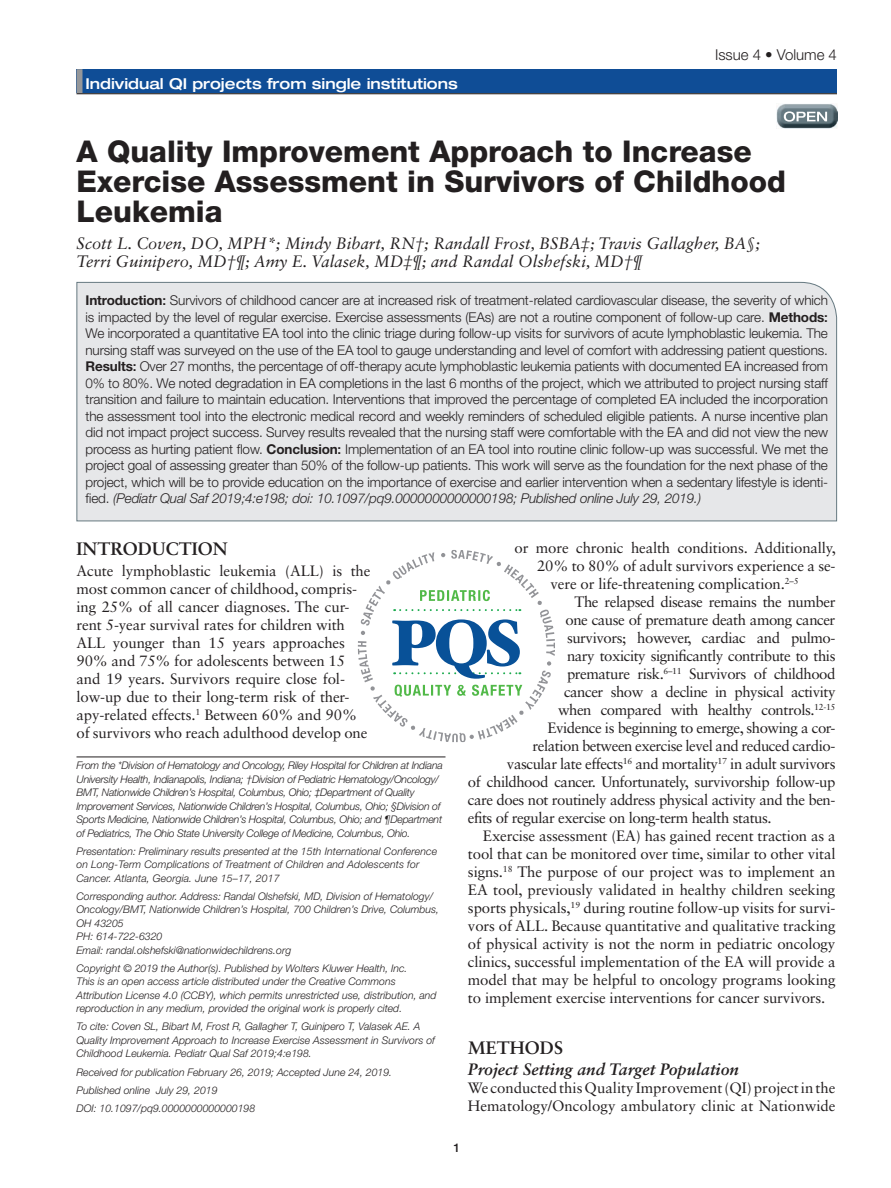
<style>
.page{position:relative;width:891px;height:1188px;background:#fff}
.page>*{position:absolute;margin:0;border:0;box-sizing:border-box;transform-origin:0 0}
.t1{font:800 30px/30px "Helvetica Neue LT Std";color:#231f20}
.t2{font:700 18px "Sabon LT Std";color:#231f20}
.t3{font:italic 16.5px/18px "Sabon LT Std";color:#231f20}
.t4{font:italic 700 16.5px "Sabon LT Std";color:#231f20}
.t5{font:15px/18px "Sabon LT Std";letter-spacing:-.01em;color:#231f20}
.t6{font:15px "Sabon LT Std";letter-spacing:-.03em;color:#231f20}
.t7{font:500 expanded 15px "Helvetica Neue LT Std";color:#fff}
.t8{font:300 15px "Helvetica Neue LT Std";color:#231f20}
.t9{font:300 13.5px/16.5px "Helvetica Neue LT Std";letter-spacing:-.01em;color:#231f20;text-align:justify}
.t10{font:500 12px "Helvetica Neue LT Std";color:#231f20}
.t11{font:italic 300 10.5px/13.5px "Helvetica Neue LT Std";color:#231f20}
.t12{font:italic 300 10.5px/13.5px "Helvetica Neue LT Std";letter-spacing:-.02em;color:#231f20}
.s1{font-weight:700}
.s2{font-weight:500}
.s3{font-style:italic}
</style>
<div class="page">
<img style="left:776px;top:104px;width:61px;height:25px">
<svg style="left:784px;top:111px;width:43px;height:11px"></svg>
<div style="left:76px;top:69px;width:761px;height:24px;background:#0f4d96"></div>
<div style="left:76px;top:69px;width:6px;height:24px;background:#95979a"></div>
<hr style="left:76px;top:93px;width:761px;height:1px;background:#231f20">
<svg style="left:358px;top:550px;width:197px;height:192px"></svg>
<div style="left:76px;top:282px;width:761px;height:240px;background:#e6e7e9"></div>
<hr style="left:76px;top:757px;width:370px;height:1px;background:#231f20">
<p class="t7" style="left:86px;top:74px;width:374px">Individual QI projects from single institutions</p>
<p class="t8" style="left:715px;top:46px;width:123px">Issue 4 • Volume 4</p>
<h1 class="t1" style="left:76px;top:136px;width:711px">A Quality Improvement Approach to Increase<br>Exercise Assessment in Survivors of Childhood<br>Leukemia</h1>
<p class="t3" style="left:76px;top:234px;width:685px">Scott L. Coven, DO, MPH*; Mindy Bibart, RN†; Randall Frost, BSBA‡; Travis Gallagher, BA§;<br>Terri Guinipero, MD†¶; Amy E. Valasek, MD‡¶; and Randal Olshefski, MD†¶</p>
<p class="t9" style="left:86px;top:292px;width:744px"><span class="s1">Introduction</span><span class="s2">:</span> Survivors of childhood cancer are at increased risk of treatment-related cardiovascular disease, the severity of which is impacted by the level of regular exercise. Exercise assessments (EAs) are not a routine component of follow-up care. <span class="s1">Methods</span><span class="s2">:<br></span>We incorporated a quantitative EA tool into the clinic triage during follow-up visits for survivors of acute lymphoblastic leukemia. The nursing staff was surveyed on the use of the EA tool to gauge understanding and level of comfort with addressing patient questions.<br><span class="s1">Results</span><span class="s2">:</span> Over 27 months, the percentage of off-therapy acute lymphoblastic leukemia patients with documented EA increased from 0% to 80%. We noted degradation in EA completions in the last 6 months of the project, which we attributed to project nursing staff transition and failure to maintain education. Interventions that improved the percentage of completed EA included the incorporation the assessment tool into the electronic medical record and weekly reminders of scheduled eligible patients. A nurse incentive plan did not impact project success. Survey results revealed that the nursing staff were comfortable with the EA and did not view the new process as hurting patient flow. <span class="s1">Conclusion</span><span class="s2">:</span> Implementation of an EA tool into routine clinic follow-up was successful. We met the project goal of assessing greater than 50% of the follow-up patients. This work will serve as the foundation for the next phase of the project, which will be to provide education on the importance of exercise and earlier intervention when a sedentary lifestyle is identi&shy;fied. <span class="s3">(Pediatr Qual Saf 2019;4:e198; doi: 10.1097/pq9.0000000000000198; Published online July 29, 2019.)</span></p>
<h2 class="t2" style="left:76px;top:537px;width:153px">INTRODUCTION</h2>
<p class="t5" style="left:76px;top:562px;width:296px">Acute lymphoblastic leukemia (ALL) is the most common cancer of childhood, compris&shy;ing 25% of all cancer diagnoses. The cur&shy;rent 5-year survival rates for children with ALL younger than 15 years approaches 90% and 75% for adolescents between 15 and 19 years. Survivors require close fol&shy;low-up due to their long-term risk of ther&shy;apy-related effects.<sup>1</sup> Between 60% and 90% of survivors who reach adulthood develop one</p>
<p class="t12" style="left:76px;top:759px;width:368px">From the *Division of Hematology and Oncology, Riley Hospital for Children at Indiana University Health, Indianapolis, Indiana; †Division of Pediatric Hematology/Oncology/ BMT, Nationwide Children’s Hospital, Columbus, Ohio; ‡Department of Quality Improvement Services, Nationwide Children’s Hospital, Columbus, Ohio; §Division of Sports Medicine, Nationwide Children’s Hospital, Columbus, Ohio; and ¶Department of Pediatrics, The Ohio State University College of Medicine, Columbus, Ohio.</p>
<p class="t11" style="left:76px;top:844px;width:362px">Presentation: Preliminary results presented at the 15th International Conference on Long-Term Complications of Treatment of Children and Adolescents for<br>Cancer. Atlanta, Georgia. June 15–17, 2017</p>
<p class="t11" style="left:76px;top:889px;width:364px">Corresponding author. Address: Randal Olshefski, MD, Division of Hematology/ Oncology/BMT, Nationwide Children’s Hospital, 700 Children’s Drive, Columbus, OH 43205<br>PH: 614-722-6320<br>Email: randal.olshefski@nationwidechildrens.org</p>
<p class="t11" style="left:76px;top:961px;width:362px">Copyright © 2019 the Author(s). Published by Wolters Kluwer Health, Inc.<br>This is an open access article distributed under the Creative Commons Attribution License 4.0 (CCBY), which permits unrestricted use, distribution, and reproduction in any medium, provided the original work is properly cited.</p>
<p class="t11" style="left:76px;top:1020px;width:360px">To cite: Coven SL, Bibart M, Frost R, Gallagher T, Guinipero T, Valasek AE. A<br>Quality Improvement Approach to Increase Exercise Assessment in Survivors of<br>Childhood Leukemia. Pediatr Qual Saf 2019;4:e198.</p>
<p class="t11" style="left:76px;top:1063px;width:317px;line-height:18px">Received for publication February 26, 2019; Accepted June 24, 2019.<br>Published online July 29, 2019<br>DOI: 10.1097/pq9.0000000000000198</p>
<p class="t5" style="left:515px;top:538px;width:323px">or more chronic health conditions. Additionally,</p>
<p class="t5" style="left:537px;top:556px;width:300px">20% to 80% of adult survivors experience a se-</p>
<p class="t5" style="left:551px;top:574px;width:250px">vere or life-threatening complication.<sup>2–5</sup></p>
<p class="t6" style="left:574px;top:592px;width:263px">The relapsed disease remains the number</p>
<p class="t6" style="left:566px;top:610px;width:271px">one cause of premature death among cancer</p>
<p class="t6" style="left:567px;top:628px;width:270px">survivors; however, cardiac and pulmo-</p>
<p class="t6" style="left:567px;top:646px;width:270px">nary toxicity significantly contribute to this</p>
<p class="t6" style="left:567px;top:664px;width:270px">premature risk.<sup>6–11</sup> Survivors of childhood</p>
<p class="t6" style="left:564px;top:682px;width:273px">cancer show a decline in physical activity</p>
<p class="t6" style="left:558px;top:700px;width:279px">when compared with healthy controls.<sup>12-15</sup></p>
<p class="t6" style="left:547px;top:718px;width:289px">Evidence is beginning to emerge, showing a cor-</p>
<p class="t6" style="left:532px;top:736px;width:304px">relation between exercise level and reduced cardio-</p>
<p class="t6" style="left:507px;top:754px;width:330px">vascular late effects<sup>16</sup> and mortality<sup>17</sup> in adult survivors</p>
<p class="t6" style="left:468px;top:772px;width:369px">of childhood cancer. Unfortunately, survivorship follow-up</p>
<p class="t6" style="left:468px;top:790px;width:369px">care does not routinely address physical activity and the ben-</p>
<p class="t6" style="left:468px;top:808px;width:305px">efits of regular exercise on long-term health status.</p>
<p class="t5" style="left:483px;top:826px;width:354px">Exercise assessment (EA) has gained recent traction as a</p>
<p class="t5" style="left:468px;top:844px;width:369px">tool that can be monitored over time, similar to other vital</p>
<p class="t5" style="left:468px;top:862px;width:369px">signs.<sup>18</sup> The purpose of our project was to implement an</p>
<p class="t5" style="left:468px;top:880px;width:369px">EA tool, previously validated in healthy children seeking</p>
<p class="t5" style="left:468px;top:898px;width:369px">sports physicals,<sup>19</sup> during routine follow-up visits for survi-</p>
<p class="t5" style="left:468px;top:916px;width:369px">vors of ALL. Because quantitative and qualitative tracking</p>
<p class="t5" style="left:468px;top:934px;width:369px">of physical activity is not the norm in pediatric oncology</p>
<p class="t5" style="left:468px;top:952px;width:369px">clinics, successful implementation of the EA will provide a</p>
<p class="t5" style="left:468px;top:970px;width:369px">model that may be helpful to oncology programs looking</p>
<p class="t5" style="left:468px;top:988px;width:359px">to implement exercise interventions for cancer survivors.</p>
<h2 class="t2" style="left:468px;top:1036px;width:97px">METHODS</h2>
<p class="t4" style="left:468px;top:1059px;width:273px">Project Setting and Target Population</p>
<p class="t5" style="left:468px;top:1078px;width:369px">We conducted this Quality Improvement (QI) project in the<br>Hematology/Oncology ambulatory clinic at Nationwide</p>
<p class="t10" style="left:453px;top:1140px;width:8px">1</p>
</div>
